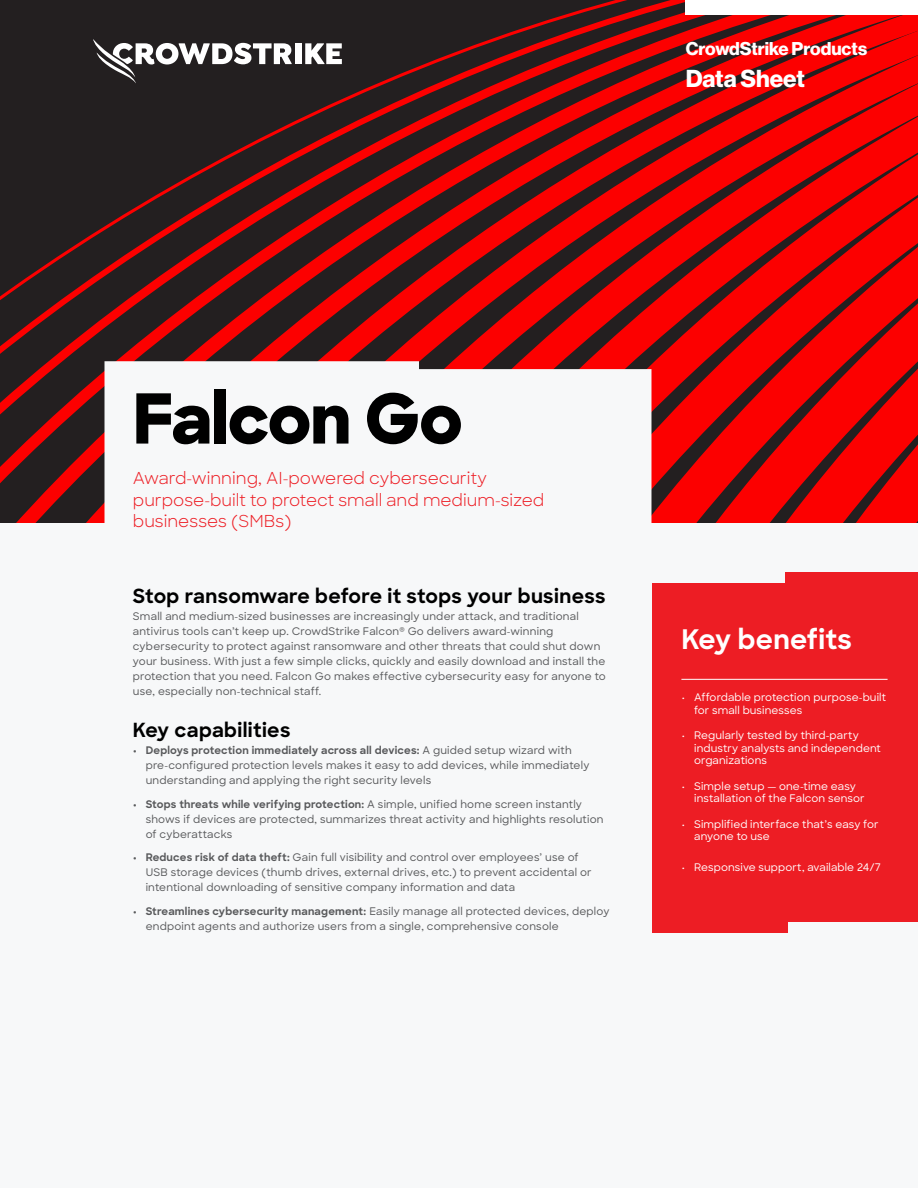
<style>
.page{position:relative;width:918px;height:1188px;background:#f7f8f9}
.page>*{position:absolute;margin:0;border:0;box-sizing:border-box;transform-origin:0 0}
.t1{font:700 expanded 68.85px "Crowdstrike Sharp Sans";letter-spacing:-.025em;color:#000}
.t2{font:700 27px "Crowdstrike Sharp Sans";letter-spacing:.01em;color:#fff}
.t3{font:700 24px "Haas Grot Disp 75";color:#fff}
.t4{font:700 19.5px "Crowdstrike Sharp Sans";letter-spacing:.02em;color:#000}
.t5{font:700 18.15px "Haas Grot Disp 75";color:#fff}
.t6{font:16.5px/21.8px "Crowdstrike Sharp Sans";color:#ed1d24}
.t7{font:10.5px/15px "Crowdstrike Sharp Sans Mdm";letter-spacing:.02em;color:#58595b}
.t8{font:10.5px/12.6px "Crowdstrike Sharp Sans Mdm";letter-spacing:.01em;color:#fff}
.t9{font:700 10.5px "Crowdstrike Sharp Sans";letter-spacing:.02em;color:#58595b}
.s1{font-family:"Crowdstrike Sharp Sans Mdm";font-weight:400}
.s2{font-family:"Crowdstrike Sharp Sans";font-weight:700}
</style>
<div class="page">
<svg style="left:0;top:0;width:42px;height:523px;background:#361c1d"></svg>
<svg style="left:42px;top:0;width:77px;height:523px;background:#3b1b1c"></svg>
<svg style="left:119px;top:0;width:77px;height:361px;background:#3b1b1c"></svg>
<svg style="left:196px;top:0;width:77px;height:361px;background:#49191a"></svg>
<svg style="left:273px;top:0;width:74px;height:361px;background:#551718"></svg>
<svg style="left:347px;top:0;width:74px;height:361px;background:#621516"></svg>
<svg style="left:421px;top:0;width:73px;height:361px;background:#731314"></svg>
<svg style="left:494px;top:0;width:74px;height:361px;background:#871011"></svg>
<svg style="left:568px;top:0;width:73px;height:361px;background:#9c0d0e"></svg>
<svg style="left:641px;top:0;width:277px;height:523px;background:#cd0606"></svg>
<div style="left:653px;top:573px;width:265px;height:360px;background:#ed1d24"></div>
<div style="left:645px;top:571px;width:140px;height:12px;background:#f7f8f9"></div>
<div style="left:789px;top:923px;width:129px;height:11px;background:#f7f8f9"></div>
<hr style="left:681px;top:679px;width:207px;height:1px;background:#fff">
<svg style="left:105px;top:361px;width:546px;height:162px"></svg>
<div style="left:686px;top:0;width:232px;height:15px;background:#fff"></div>
<div style="left:295px;top:43px;width:6px;height:21px;background:#fff"></div>
<svg style="left:305px;top:43px;width:37px;height:21px"></svg>
<svg style="left:93px;top:39px;width:199px;height:44px"></svg>
<h3 class="t5" style="left:686px;top:38px;width:183px">CrowdStrike Products</h3>
<h3 class="t3" style="left:686px;top:65px;width:121px">Data Sheet</h3>
<h1 class="t1" style="left:133px;top:367px;width:332px">Falcon Go</h1>
<h3 class="t6" style="left:133px;top:466px;width:413px">Award-winning, AI-powered cybersecurity purpose-built to protect small and medium-sized businesses (SMBs)</h3>
<h3 class="t4" style="left:133px;top:581px;width:474px">Stop ransomware before it stops your business</h3>
<p class="t7" style="left:133px;top:608px;width:474px">Small and medium-sized businesses are increasingly under attack, and traditional antivirus tools can’t keep up. CrowdStrike Falcon<sup>®</sup> Go delivers award-winning cybersecurity to protect against ransomware and other threats that could shut down your business. With just a few simple clicks, quickly and easily download and install the protection that you need. Falcon Go makes effective cybersecurity easy for anyone to use, especially non-technical staff.</p>
<h3 class="t4" style="left:133px;top:716px;width:159px">Key capabilities</h3>
<p class="t9" style="left:133px;top:743px;width:440px">• Deploys protection immediately across all devices: <span class="s1">A guided setup wizard with</span></p>
<p class="t7" style="left:146px;top:758px;width:445px">pre-configured protection levels makes it easy to add devices, while immediately understanding and applying the right security levels</p>
<p class="t9" style="left:133px;top:796px;width:451px">• Stops threats while verifying protection: <span class="s1">A simple, unified home screen instantly</span></p>
<p class="t7" style="left:146px;top:811px;width:460px">shows if devices are protected, summarizes threat activity and highlights resolution of cyberattacks</p>
<p class="t7" style="left:146px;top:850px;width:448px;text-indent:-13px"><span class="s2">• Reduces risk of data theft:</span> Gain full visibility and control over employees’ use of<br>USB storage devices (thumb drives, external drives, etc.) to prevent accidental or intentional downloading of sensitive company information and data</p>
<p class="t7" style="left:146px;top:903px;width:465px;text-indent:-13px"><span class="s2">• Streamlines cybersecurity management:</span> Easily manage all protected devices, deploy endpoint agents and authorize users from a single, comprehensive console</p>
<h2 class="t2" style="left:681px;top:619px;width:172px">Key benefits</h2>
<p class="t8" style="left:694px;top:690px;width:193px;text-indent:-13px">• Affordable protection purpose-built for small businesses</p>
<p class="t8" style="left:694px;top:728px;width:188px;text-indent:-13px">• Regularly tested by third-party industry analysts and independent organizations</p>
<p class="t8" style="left:694px;top:779px;width:172px;text-indent:-13px">• Simple setup — one-time easy installation of the Falcon sensor</p>
<p class="t8" style="left:694px;top:817px;width:186px;text-indent:-13px">• Simplified interface that’s easy for anyone to use</p>
<p class="t8" style="left:681px;top:860px;width:201px">• Responsive support, available 24/7</p>
</div>
